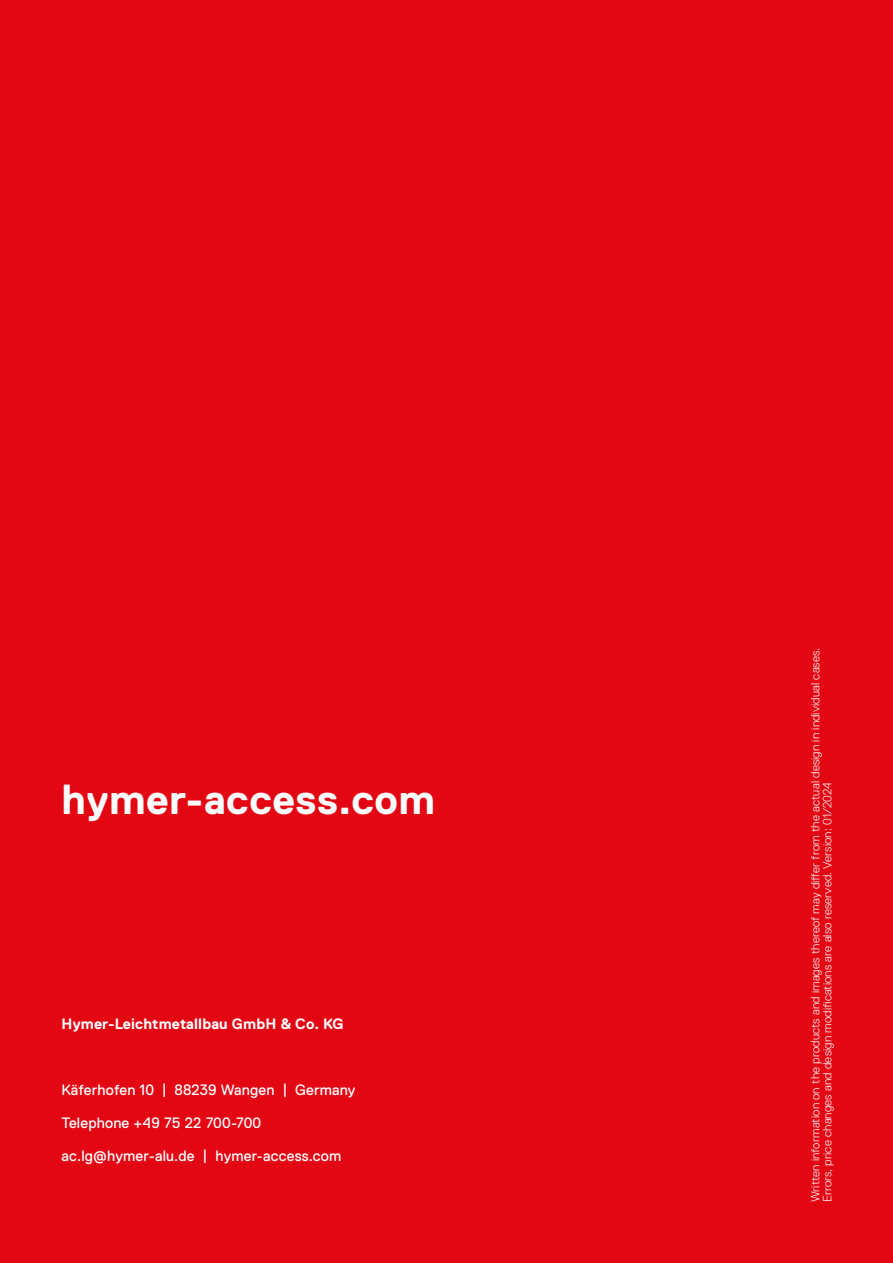
<style>
.page{position:relative;width:893px;height:1263px;background:#e30613}
.page>*{position:absolute;margin:0;border:0;box-sizing:border-box;transform-origin:0 0}
.t1{font:700 42px "Replica Pro";letter-spacing:.01em;color:#fff}
.t2{font:15px "Replica Pro";letter-spacing:.01em;color:#fff}
.t3{font:700 15px "Replica Pro";letter-spacing:.01em;color:#fff}
.t4{font:300 12px/12px "Replica Pro";letter-spacing:.01em;color:#fff}
</style>
<div class="page">
<h1 class="t1" style="left:62px;top:776px;width:375px">hymer-access.com</h1>
<p class="t3" style="left:62px;top:1015px;width:284px">Hymer-Leichtmetallbau GmbH &amp; Co. KG</p>
<p class="t2" style="left:62px;top:1081px;width:295px">Käferhofen 10 | 88239 Wangen | Germany</p>
<p class="t2" style="left:62px;top:1114px;width:201px">Telephone +49 75 22 700-700</p>
<p class="t2" style="left:62px;top:1147px;width:281px">ac.lg@hymer-alu.de | hymer-access.com</p>
<p class="t4" style="left:809px;top:1202px;width:556px;rotate:-90deg">Written information on the products and images thereof may differ from the actual design in individual cases.<br>Errors, price changes and design modifications are also reserved. Version: 01/2024</p>
</div>
